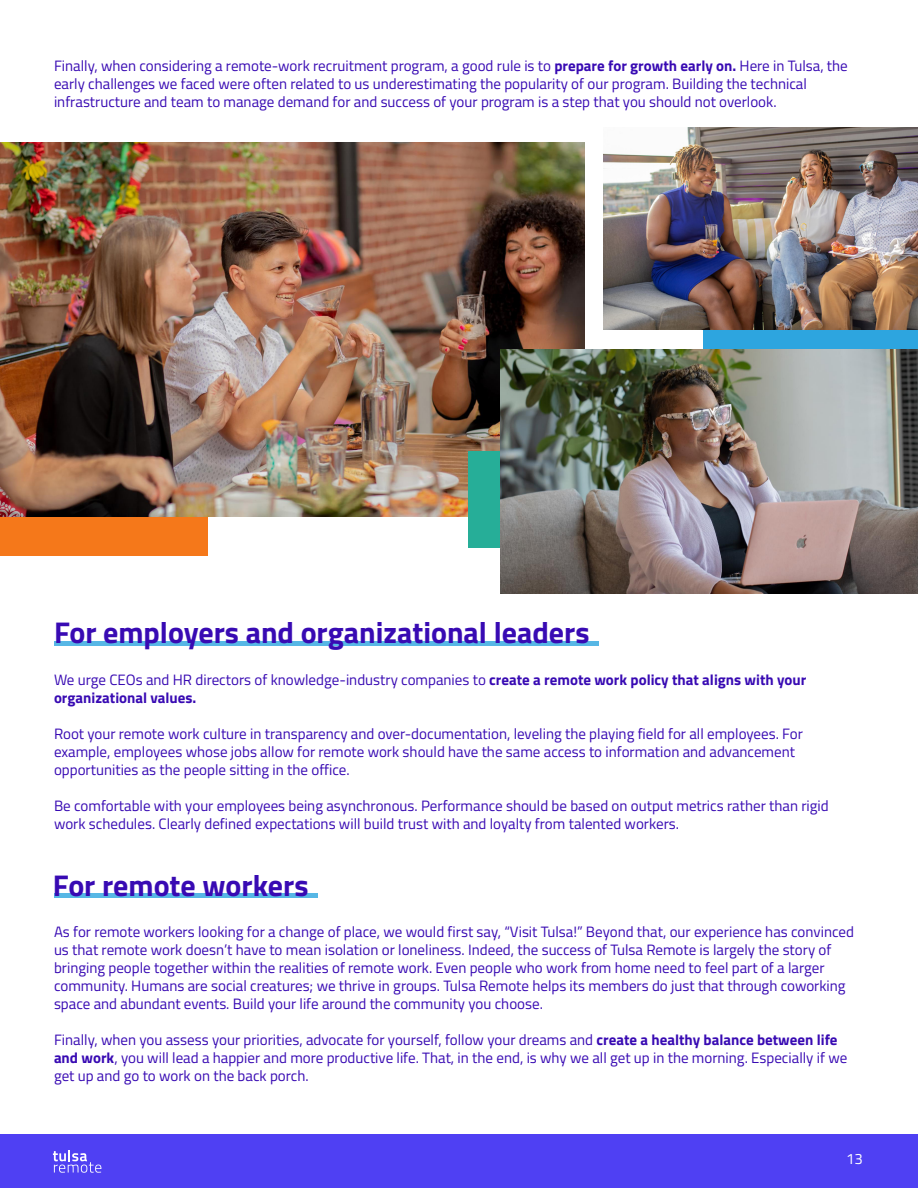
<style>
.page{position:relative;width:918px;height:1188px;background:#fff}
.page>*{position:absolute;margin:0;border:0;box-sizing:border-box;transform-origin:0 0}
.H3___blue{font:700 30px "Titillium Web";color:#380ab3}
.body___blue_text{font:15px/18px "Titillium Web";color:#380ab3}
.body___blue_text-2{font:700 15px/18px "Titillium Web";color:#380ab3}
.t1{font:15px "Titillium Web";color:#fff}
.s1{font-weight:700}
.s2{font-weight:400}
</style>
<div class="page">
<div style="left:0;top:1134px;width:918px;height:54px;background:#4f40f3"></div>
<svg style="left:53px;top:1150px;width:48px;height:23px"></svg>
<div style="left:0;top:500px;width:208px;height:56px;background:#f5781a"></div>
<hr style="left:54px;top:641px;width:544px;height:4px;background:#57b7e5">
<div style="left:703px;top:301px;width:215px;height:57px;background:#2da5df"></div>
<img style="left:0;top:142px;width:584px;height:374px">
<div style="left:468px;top:451px;width:85px;height:97px;background:#26ae98"></div>
<img style="left:500px;top:349px;width:418px;height:245px">
<hr style="left:54px;top:894px;width:263px;height:4px;background:#57b7e5">
<img style="left:604px;top:127px;width:314px;height:202px">
<p class="body___blue_text" style="left:54px;top:56px;width:795px">Finally, when considering a remote-work recruitment program, a good rule is to <span class="s1">prepare for growth early on.</span> Here in Tulsa, the early challenges we faced were often related to us underestimating the popularity of our program. Building the technical infrastructure and team to manage demand for and success of your program is a step that you should not overlook.</p>
<p class="H3___blue" style="left:54px;top:610px;width:537px">For employers and organizational leaders</p>
<p class="body___blue_text-2" style="left:54px;top:670px;width:754px"><span class="s2">We urge CEOs and HR directors of knowledge-industry companies to</span> create a remote work policy that aligns with your organizational values.</p>
<p class="body___blue_text" style="left:54px;top:724px;width:750px">Root your remote work culture in transparency and over-documentation, leveling the playing field for all employees. For example, employees whose jobs allow for remote work should have the same access to information and advancement opportunities as the people sitting in the office.</p>
<p class="body___blue_text" style="left:54px;top:796px;width:776px">Be comfortable with your employees being asynchronous. Performance should be based on output metrics rather than rigid work schedules. Clearly defined expectations will build trust with and loyalty from talented workers.</p>
<p class="H3___blue" style="left:53px;top:862px;width:257px">For remote workers</p>
<p class="body___blue_text" style="left:54px;top:922px;width:802px">As for remote workers looking for a change of place, we would first say, “Visit Tulsa!” Beyond that, our experience has convinced us that remote work doesn’t have to mean isolation or loneliness. Indeed, the success of Tulsa Remote is largely the story of bringing people together within the realities of remote work. Even people who work from home need to feel part of a larger community. Humans are social creatures; we thrive in groups. Tulsa Remote helps its members do just that through coworking space and abundant events. Build your life around the community you choose.</p>
<p class="body___blue_text" style="left:54px;top:1030px;width:795px">Finally, when you assess your priorities, advocate for yourself, follow your dreams and <span class="s1">create a healthy balance between life and work</span>, you will lead a happier and more productive life. That, in the end, is why we all get up in the morning. Especially if we get up and go to work on the back porch.</p>
<p class="t1" style="left:846px;top:1147px;width:18px">13</p>
</div>
